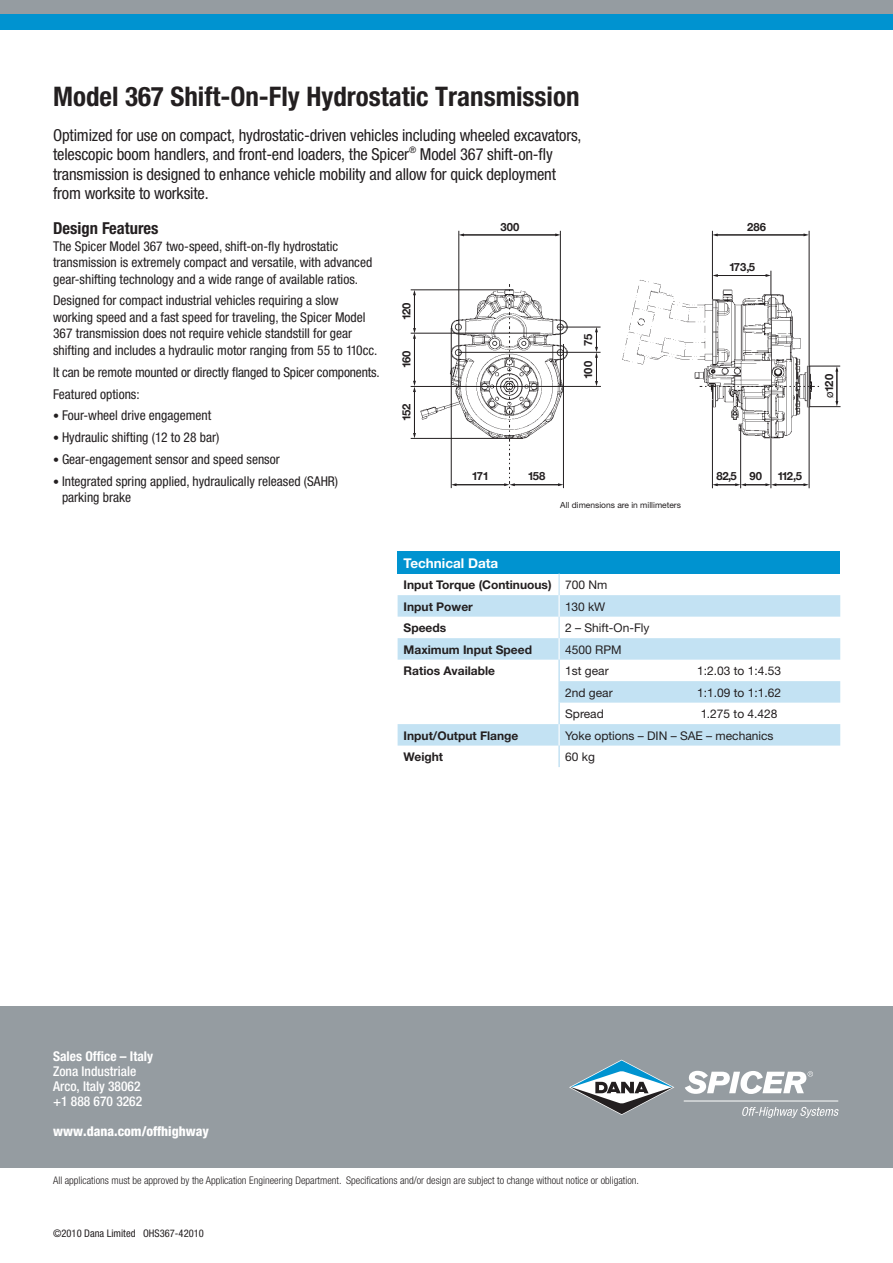
<style>
.page{position:relative;width:893px;height:1263px;background:#fff}
.page>*{position:absolute;margin:0;border:0;box-sizing:border-box;transform-origin:0 0}
.t1{font:700 condensed 27px "Helvetica Neue";color:#231f20}
.t2{font:condensed 16.5px/19.5px "Helvetica Neue";letter-spacing:-.01em;color:#231f20}
.t3{font:700 condensed 16.5px "Helvetica Neue";color:#231f20}
.t4{font:condensed 13.5px/16.5px "Helvetica Neue";color:#231f20}
.t5{font:500 condensed 13.5px/15px "Helvetica Neue";color:#fff}
.t6{font:800 condensed 13.5px "Helvetica Neue";color:#fff}
.t7{font:700 condensed 13.5px "Helvetica Neue";color:#fff}
.t8{font:700 13.5px "Helvetica Neue";color:#fff}
.t9{font:12px "Helvetica Neue";color:#231f20}
.t10{font:700 12px/21.5px "Helvetica Neue";color:#231f20}
.t11{font:700 11.25px "Helvetica Neue";color:#231f20}
.t12{font:300 condensed 10.5px "Helvetica Neue";color:#231f20}
.t13{font:condensed 10.5px "Helvetica Neue";color:#231f20}
.t14{font:condensed 9px "Helvetica Neue";color:#231f20}
.t15{font:8.4px "Helvetica Neue";color:#231f20}
.s1{font-size:12px}
.s2{font-weight:400}
</style>
<div class="page">
<div style="left:0;top:1006px;width:893px;height:161px;background:#959ca1"></div>
<div style="left:0;top:0;width:893px;height:15px;background:#959ca1"></div>
<div style="left:0;top:15px;width:893px;height:15px;background:#0093d0"></div>
<div style="left:398px;top:551px;width:442px;height:23px;background:#0093d0"></div>
<svg style="left:398px;top:595px;width:442px;height:151px"></svg>
<hr style="left:558px;top:574px;width:2px;height:21px;background:#d1e8f6">
<hr style="left:558px;top:617px;width:2px;height:21px;background:#d1e8f6">
<hr style="left:558px;top:595px;width:2px;height:22px;background:#eff7fc">
<hr style="left:558px;top:638px;width:2px;height:22px;background:#eff7fc">
<hr style="left:558px;top:724px;width:2px;height:22px;background:#eff7fc">
<hr style="left:558px;top:660px;width:2px;height:21px;background:#c3e2f3">
<hr style="left:558px;top:681px;width:2px;height:22px;background:#c3e2f3">
<hr style="left:558px;top:703px;width:2px;height:21px;background:#c3e2f3">
<hr style="left:558px;top:746px;width:2px;height:21px;background:#c3e2f3">
<hr style="left:684px;top:1101px;width:154px;height:1px;background:#fff">
<svg style="left:685px;top:1071px;width:128px;height:23px"></svg>
<svg style="left:569px;top:1060px;width:105px;height:55px"></svg>
<svg style="left:742px;top:1107px;width:96px;height:11px"></svg>
<img style="left:420px;top:250px;width:391px;height:229px">
<hr style="left:458px;top:231px;width:1px;height:155px;background:#231f20">
<hr style="left:451px;top:328px;width:1px;height:160px;background:#231f20">
<hr style="left:563px;top:344px;width:1px;height:144px;background:#231f20">
<svg style="left:700px;top:386px;width:119px;height:1px"></svg>
<hr style="left:560px;top:231px;width:1px;height:155px;background:#231f20">
<hr style="left:712px;top:231px;width:1px;height:68px;background:#231f20">
<hr style="left:712px;top:400px;width:1px;height:88px;background:#231f20">
<hr style="left:809px;top:231px;width:1px;height:257px;background:#231f20">
<hr style="left:740px;top:426px;width:1px;height:62px;background:#231f20">
<hr style="left:771px;top:438px;width:1px;height:50px;background:#231f20">
<hr style="left:459px;top:352px;width:142px;height:1px;background:#231f20">
<hr style="left:557px;top:327px;width:44px;height:1px;background:#231f20">
<hr style="left:809px;top:366px;width:31px;height:1px;background:#231f20">
<hr style="left:809px;top:406px;width:31px;height:1px;background:#231f20">
<hr style="left:411px;top:386px;width:190px;height:1px;background:#231f20">
<hr style="left:411px;top:438px;width:112px;height:1px;background:#231f20">
<hr style="left:411px;top:289px;width:102px;height:1px;background:#231f20">
<hr style="left:411px;top:333px;width:129px;height:1px;background:#231f20">
<hr style="left:414px;top:391px;width:1px;height:43px;background:#231f20">
<svg style="left:413px;top:433px;width:3px;height:5px"></svg>
<hr style="left:414px;top:338px;width:1px;height:44px;background:#231f20">
<svg style="left:413px;top:381px;width:3px;height:11px"></svg>
<hr style="left:414px;top:294px;width:1px;height:35px;background:#231f20">
<svg style="left:413px;top:328px;width:3px;height:11px"></svg>
<svg style="left:413px;top:290px;width:3px;height:5px"></svg>
<svg style="left:595px;top:327px;width:3px;height:59px"></svg>
<hr style="left:836px;top:371px;width:1px;height:31px;background:#231f20">
<svg style="left:835px;top:366px;width:3px;height:6px"></svg>
<hr style="left:463px;top:235px;width:93px;height:1px;background:#231f20">
<svg style="left:555px;top:233px;width:6px;height:3px"></svg>
<svg style="left:459px;top:233px;width:5px;height:3px"></svg>
<hr style="left:717px;top:235px;width:87px;height:1px;background:#231f20">
<svg style="left:804px;top:233px;width:5px;height:3px"></svg>
<svg style="left:712px;top:233px;width:6px;height:3px"></svg>
<hr style="left:717px;top:275px;width:49px;height:1px;background:#231f20">
<svg style="left:766px;top:271px;width:6px;height:24px"></svg>
<svg style="left:712px;top:274px;width:6px;height:3px"></svg>
<svg style="left:712px;top:483px;width:97px;height:3px"></svg>
<hr style="left:514px;top:484px;width:45px;height:1px;background:#231f20">
<svg style="left:558px;top:483px;width:5px;height:3px"></svg>
<hr style="left:455px;top:484px;width:50px;height:1px;background:#231f20">
<svg style="left:504px;top:283px;width:11px;height:205px"></svg>
<svg style="left:451px;top:483px;width:5px;height:3px"></svg>
<h1 class="t1" style="left:53px;top:80px;width:528px">Model 367 Shift-On-Fly Hydrostatic Transmission</h1>
<p class="t2" style="left:53px;top:125px;width:530px">Optimized for use on compact, hydrostatic-driven vehicles including wheeled excavators, telescopic boom handlers, and front-end loaders, the Spicer</p>
<p class="t14" style="left:409px;top:144px;width:9px">®</p>
<p class="t2" style="left:53px;top:144px;width:504px;text-indent:367px">Model 367 shift-on-fly transmission is designed to enhance vehicle mobility and allow for quick deployment from worksite to worksite.</p>
<p class="t3" style="left:53px;top:218px;width:107px">Design Features</p>
<p class="t4" style="left:53px;top:238px;width:321px">The Spicer Model 367 two-speed, shift-on-fly hydrostatic transmission is extremely compact and versatile, with advanced gear-shifting technology and a wide range of available ratios.</p>
<p class="t4" style="left:53px;top:292px;width:326px">Designed for compact industrial vehicles requiring a slow working speed and a fast speed for traveling, the Spicer Model 367 transmission does not require vehicle standstill for gear shifting and includes a hydraulic motor ranging from 55 to 110cc.</p>
<p class="t4" style="left:53px;top:361px;width:328px;line-height:21.8px">It can be remote mounted or directly flanged to Spicer components.<br>Featured options:</p>
<p class="t4" style="left:53px;top:407px;width:160px"><span class="s1">•</span> Four-wheel drive engagement</p>
<p class="t4" style="left:53px;top:429px;width:168px"><span class="s1">•</span> Hydraulic shifting (12 to 28 bar)</p>
<p class="t4" style="left:53px;top:451px;width:228px"><span class="s1">•</span> Gear-engagement sensor and speed sensor</p>
<p class="t4" style="left:62px;top:473px;width:278px;text-indent:-9px"><span class="s1">•</span> Integrated spring applied, hydraulically released (SAHR) parking brake</p>
<p class="t11" style="left:400px;top:320px;width:19px;rotate:-90deg">120</p>
<p class="t11" style="left:400px;top:368px;width:19px;rotate:-90deg">160</p>
<p class="t11" style="left:400px;top:421px;width:19px;rotate:-90deg">152</p>
<p class="t11" style="left:500px;top:220px;width:20px">300</p>
<p class="t11" style="left:472px;top:469px;width:19px">171</p>
<p class="t11" style="left:581px;top:346px;width:14px;rotate:-90deg">75</p>
<p class="t11" style="left:581px;top:379px;width:19px;rotate:-90deg">100</p>
<p class="t11" style="left:528px;top:469px;width:19px">158</p>
<p class="t15" style="left:560px;top:500px;width:122px">All dimensions are in millimeters</p>
<p class="t8" style="left:404px;top:554px;width:96px">Technical Data</p>
<p class="t10" style="left:404px;top:574px;width:205px">Input Torque (Continuous) <span class="s2">700 Nm<br></span>Input Power</p>
<p class="t9" style="left:565px;top:599px;width:42px">130 kW</p>
<p class="t11" style="left:747px;top:220px;width:20px">286</p>
<p class="t11" style="left:729px;top:260px;width:28px">173,5</p>
<p class="t11" style="left:717px;top:469px;width:22px">82,5</p>
<p class="t11" style="left:749px;top:469px;width:14px">90</p>
<p class="t11" style="left:777px;top:469px;width:26px">112,5</p>
<p class="t10" style="left:404px;top:617px;width:44px">Speeds</p>
<p class="t9" style="left:565px;top:621px;width:86px">2 – Shift-On-Fly</p>
<p class="t10" style="left:404px;top:638px;width:130px">Maximum Input Speed</p>
<p class="t9" style="left:565px;top:642px;width:58px">4500 RPM</p>
<p class="t10" style="left:404px;top:660px;width:93px">Ratios Available</p>
<p class="t9" style="left:565px;top:664px;width:45px">1st gear</p>
<p class="t9" style="left:697px;top:664px;width:86px">1:2.03 to 1:4.53</p>
<p class="t9" style="left:565px;top:685px;width:49px">2nd gear</p>
<p class="t9" style="left:697px;top:685px;width:86px">1:1.09 to 1:1.62</p>
<p class="t9" style="left:565px;top:707px;width:40px">Spread</p>
<p class="t9" style="left:701px;top:707px;width:78px">1.275 to 4.428</p>
<p class="t10" style="left:404px;top:724px;width:116px">Input/Output Flange</p>
<p class="t9" style="left:565px;top:728px;width:210px">Yoke options – DIN – SAE – mechanics</p>
<p class="t10" style="left:404px;top:746px;width:41px">Weight</p>
<p class="t9" style="left:565px;top:750px;width:31px">60 kg</p>
<p class="t11" style="left:822px;top:398px;width:25px;rotate:-90deg"><span class="s2">ø</span>120</p>
<p class="t7" style="left:53px;top:1048px;width:101px">Sales Office – Italy</p>
<p class="t5" style="left:53px;top:1063px;width:91px">Zona Industriale<br>Arco, Italy 38062 +1 888 670 3262</p>
<p class="t6" style="left:53px;top:1123px;width:157px">www.dana.com/offhighway</p>
<p class="t12" style="left:53px;top:1174px;width:587px">All applications must be approved by the Application Engineering Department. Specifications and/or design are subject to change without notice or obligation.</p>
<p class="t13" style="left:53px;top:1227px;width:152px">©2010 Dana Limited OHS367-42010</p>
</div>
